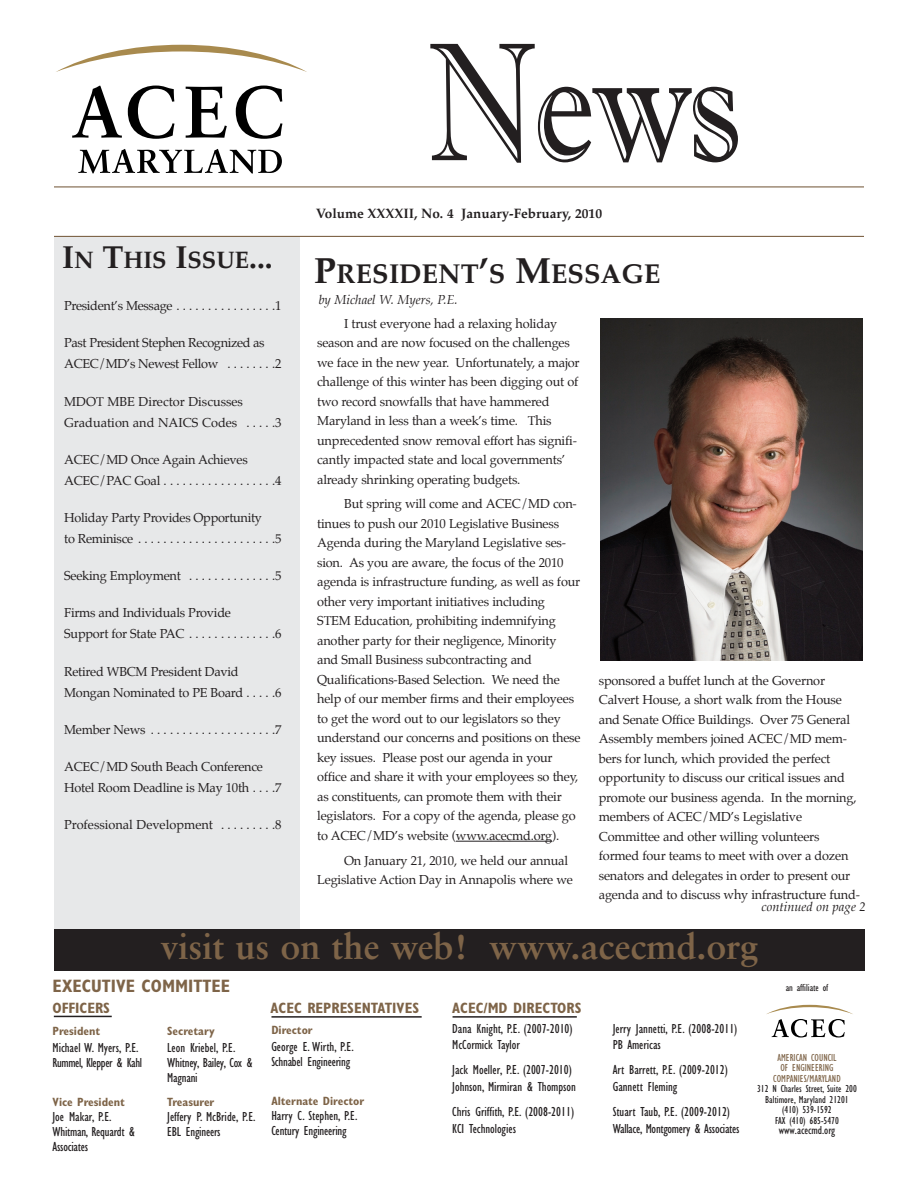
<style>
.page{position:relative;width:918px;height:1188px;background:#fff}
.page>*{position:absolute;margin:0;border:0;box-sizing:border-box;transform-origin:0 0}
.t1{font:168.75px "Imprint MT Shadow";color:#231f20;scale:.8 1}
.t2{font:36px "Sabon Bold Os F";color:#7e6448}
.t3{font:700 27px "Palatino";color:#231f20}
.t4{font:700 23.7px "Palatino";color:#231f20}
.t5{font:700 condensed 18px "Gill Sans";color:#7e6448}
.t6{font:700 condensed 15px "Gill Sans";color:#7e6448}
.t7{font:condensed 13.5px/15px "Gill Sans";color:#231f20}
.t8{font:700 13.5px "Palatino";color:#231f20}
.t9{font:condensed 13.5px "Gill Sans";letter-spacing:-.02em;color:#231f20}
.t10{font:condensed 13.5px "Gill Sans";letter-spacing:-.025em;color:#231f20}
.t11{font:12.75px/19.5px "Palatino";letter-spacing:-.015em;color:#231f20}
.t12{font:italic 12.75px "Palatino";color:#231f20}
.t13{font:700 condensed 12px "Gill Sans";color:#7e6448}
.t14{font:condensed 12px "Gill Sans";color:#231f20}
.t15{font:condensed 10.5px/10.5px "Gill Sans";color:#231f20;text-align:center}
.t16{font:condensed 10.5px/10.5px "Gill Sans";color:#7e6448;text-align:center}
.s1{font-size:31.5px}
.s2{font-size:36px}
</style>
<div class="page">
<div style="left:54px;top:236px;width:245px;height:694px;background:#e7e8e9"></div>
<hr style="left:54px;top:186px;width:810px;height:1px;background:#7e6448">
<hr style="left:54px;top:236px;width:810px;height:1px;background:#7e6448">
<div style="left:54px;top:929px;width:811px;height:42px;background:#231f20"></div>
<hr style="left:271px;top:1016px;width:151px;height:2px;background:#231f20">
<hr style="left:453px;top:1016px;width:124px;height:2px;background:#231f20">
<hr style="left:54px;top:1016px;width:58px;height:1px;background:#231f20">
<svg style="left:56px;top:45px;width:251px;height:27px"></svg>
<svg style="left:72px;top:86px;width:50px;height:52px"></svg>
<svg style="left:128px;top:86px;width:47px;height:53px"></svg>
<svg style="left:186px;top:87px;width:41px;height:51px"></svg>
<svg style="left:236px;top:86px;width:46px;height:53px"></svg>
<svg style="left:78px;top:149px;width:204px;height:24px"></svg>
<svg style="left:767px;top:1005px;width:86px;height:32px"></svg>
<hr style="left:456px;top:841px;width:96px;height:1px;background:#231f20">
<img style="left:601px;top:319px;width:261px;height:342px">
<h1 class="t1" style="left:429px;top:3px;width:391px">News</h1>
<h3 class="t4" style="left:62px;top:249px;width:213px"><span class="s1">I</span>N <span class="s1">T</span>HIS <span class="s1">I</span>SSUE<span class="s1">...</span></h3>
<p class="t11" style="left:64px;top:297px;width:219px">President’s Message . . . . . . . . . . . . . . . .1</p>
<p class="t11" style="left:64px;top:333px;width:219px;line-height:21px">Past President Stephen Recognized as<br>ACEC/MD’s Newest Fellow . . . . . . . .2</p>
<p class="t11" style="left:64px;top:392px;width:219px;line-height:21px">MDOT MBE Director Discusses<br>Graduation and NAICS Codes . . . . .3</p>
<p class="t11" style="left:64px;top:450px;width:219px;line-height:21px">ACEC/MD Once Again Achieves<br>ACEC/PAC Goal . . . . . . . . . . . . . . . . . .4</p>
<p class="t11" style="left:64px;top:508px;width:219px;line-height:21px">Holiday Party Provides Opportunity<br>to Reminisce . . . . . . . . . . . . . . . . . . . . . .5</p>
<p class="t11" style="left:64px;top:567px;width:219px">Seeking Employment . . . . . . . . . . . . . .5</p>
<p class="t11" style="left:64px;top:603px;width:219px;line-height:21px">Firms and Individuals Provide<br>Support for State PAC . . . . . . . . . . . . . .6</p>
<p class="t11" style="left:64px;top:662px;width:219px;line-height:21px">Retired WBCM President David<br>Mongan Nominated to PE Board . . . . .6</p>
<p class="t11" style="left:64px;top:721px;width:219px">Member News . . . . . . . . . . . . . . . . . . . .7</p>
<p class="t11" style="left:64px;top:757px;width:219px;line-height:21px">ACEC/MD South Beach Conference<br>Hotel Room Deadline is May 10th . . . .7</p>
<p class="t11" style="left:64px;top:816px;width:219px">Professional Development . . . . . . . . .8</p>
<p class="t8" style="left:316px;top:207px;width:288px">VOLUME XXXXII, NO. 4 JANUARY-FEBRUARY, 2010</p>
<h3 class="t3" style="left:314px;top:261px;width:348px"><span class="s2">P</span>RESIDENT<span class="s2">’</span>S <span class="s2">M</span>ESSAGE</h3>
<p class="t12" style="left:319px;top:294px;width:140px">by Michael W. Myers, P.E.</p>
<p class="t11" style="left:317px;top:314px;width:264px;text-indent:27px">I trust everyone had a relaxing holiday season and are now focused on the challenges we face in the new year. Unfortunately, a major challenge of this winter has been digging out of two record snowfalls that have hammered Maryland in less than a week’s time. This unprecedented snow removal effort has signifi&shy;cantly impacted state and local governments’ already shrinking operating budgets.</p>
<p class="t11" style="left:317px;top:495px;width:265px;text-indent:27px">But spring will come and ACEC/MD con&shy;tinues to push our 2010 Legislative Business Agenda during the Maryland Legislative ses&shy;sion. As you are aware, the focus of the 2010 agenda is infrastructure funding, as well as four other very important initiatives including STEM Education, prohibiting indemnifying another party for their negligence, Minority and Small Business subcontracting and Qualifications-Based Selection. We need the help of our member firms and their employees to get the word out to our legislators so they understand our concerns and positions on these key issues. Please post our agenda in your office and share it with your employees so they, as constituents, can promote them with their legislators. For a copy of the agenda, please go to ACEC/MD’s website (www.acecmd.org).</p>
<p class="t11" style="left:317px;top:852px;width:257px;text-indent:27px">On January 21, 2010, we held our annual<br>Legislative Action Day in Annapolis where we</p>
<p class="t11" style="left:599px;top:672px;width:263px">sponsored a buffet lunch at the Governor Calvert House, a short walk from the House and Senate Office Buildings. Over 75 General Assembly members joined ACEC/MD mem&shy;bers for lunch, which provided the perfect opportunity to discuss our critical issues and promote our business agenda. In the morning, members of ACEC/MD’s Legislative Committee and other willing volunteers formed four teams to meet with over a dozen senators and delegates in order to present our agenda and to discuss why infrastructure fund-</p>
<p class="t12" style="left:762px;top:900px;width:106px">continued on page 2</p>
<h2 class="t2" style="left:160px;top:932px;width:600px">visit us on the web! www.acecmd.org</h2>
<h3 class="t5" style="left:52px;top:979px;width:179px">EXECUTIVE COMMITTEE</h3>
<p class="t15" style="left:786px;top:983px;width:44px">an affiliate of</p>
<p class="t6" style="left:52px;top:1002px;width:59px">OFFICERS</p>
<p class="t13" style="left:52px;top:1026px;width:49px">President</p>
<p class="t13" style="left:167px;top:1026px;width:49px">Secretary</p>
<p class="t7" style="left:52px;top:1041px;width:88px">Michael W. Myers, P.E.</p>
<p class="t7" style="left:167px;top:1041px;width:70px">Leon Kriebel, P.E.</p>
<p class="t10" style="left:53px;top:1057px;width:91px">Rummel, Klepper &amp; Kahl</p>
<p class="t7" style="left:167px;top:1056px;width:87px">Whitney, Bailey, Cox &amp;<br>Magnani</p>
<p class="t13" style="left:52px;top:1097px;width:74px">Vice President</p>
<p class="t13" style="left:167px;top:1097px;width:49px">Treasurer</p>
<p class="t7" style="left:52px;top:1110px;width:61px">Joe Makar, P.E.</p>
<p class="t7" style="left:167px;top:1110px;width:90px">Jeffery P. McBride, P.E.</p>
<p class="t7" style="left:53px;top:1125px;width:84px">Whitman, Requardt &amp;</p>
<p class="t7" style="left:167px;top:1125px;width:55px">EBL Engineers</p>
<p class="t7" style="left:53px;top:1140px;width:37px">Associates</p>
<p class="t6" style="left:271px;top:1002px;width:150px">ACEC REPRESENTATIVES</p>
<p class="t6" style="left:452px;top:1002px;width:131px">ACEC/MD DIRECTORS</p>
<p class="t7" style="left:452px;top:1022px;width:122px">Dana Knight, P.E. (2007-2010)</p>
<p class="t7" style="left:613px;top:1022px;width:126px">Jerry Jannetti, P.E. (2008-2011)</p>
<p class="t7" style="left:452px;top:1039px;width:69px">McCormick Taylor</p>
<p class="t7" style="left:613px;top:1039px;width:50px">PB Americas</p>
<p class="t7" style="left:452px;top:1064px;width:121px">Jack Moeller, P.E. (2007-2010)</p>
<p class="t7" style="left:613px;top:1064px;width:117px">Art Barrett, P.E. (2009-2012)</p>
<p class="t7" style="left:452px;top:1080px;width:125px">Johnson, Mirmiran &amp; Thompson</p>
<p class="t7" style="left:613px;top:1080px;width:66px">Gannett Fleming</p>
<p class="t7" style="left:452px;top:1105px;width:123px">Chris Griffith, P.E. (2008-2011)</p>
<p class="t7" style="left:613px;top:1105px;width:119px">Stuart Taub, P.E. (2009-2012)</p>
<p class="t7" style="left:452px;top:1122px;width:65px">KCI Technologies</p>
<p class="t9" style="left:613px;top:1123px;width:128px">Wallace, Montgomery &amp; Associates</p>
<p class="t13" style="left:271px;top:1026px;width:43px">Director</p>
<p class="t7" style="left:271px;top:1041px;width:84px">George E. Wirth, P.E.<br>Schnabel Engineering</p>
<p class="t13" style="left:271px;top:1097px;width:94px">Alternate Director</p>
<p class="t7" style="left:271px;top:1110px;width:88px">Harry C. Stephen, P.E.<br>Century Engineering</p>
<p class="t16" style="left:773px;top:1053px;width:69px">AMERICAN COUNCIL<br>OF ENGINEERING<br>COMPANIES/MARYLAND</p>
<p class="t15" style="left:757px;top:1085px;width:101px">312 N Charles Street, Suite 200<br>Baltimore, Maryland 21201 (410) 539-1592<br>FAX (410) 685-5470</p>
<p class="t14" style="left:779px;top:1126px;width:58px">www.acecmd.org</p>
</div>
